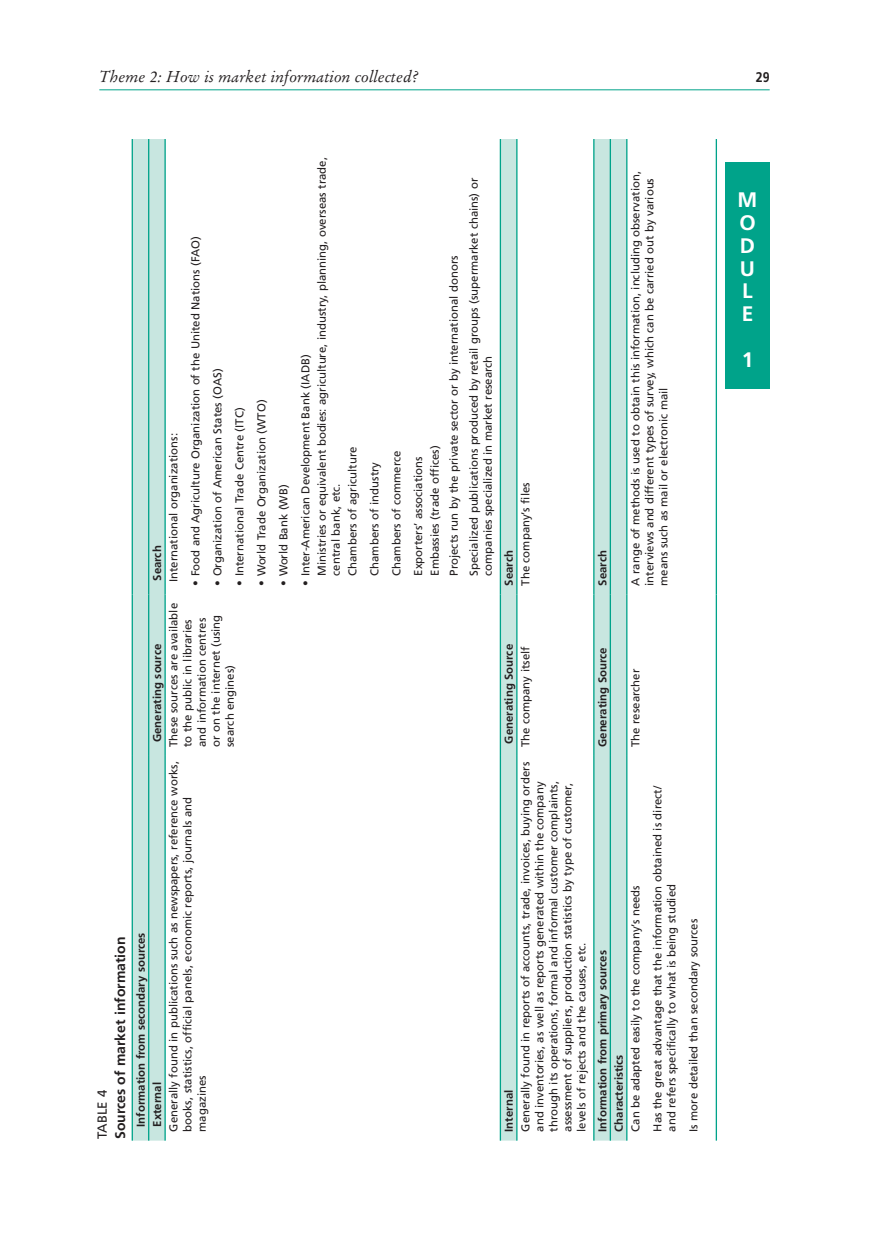
<style>
.page{position:relative;width:874px;height:1241px;background:#fff}
.page>*{position:absolute;margin:0;border:0;box-sizing:border-box;transform-origin:0 0}
.t1{font:700 21px/22.8px "Frutiger LT Std";color:#fff}
.t2{font:italic 15.75px "Stempel Garamond LT Std";color:#231f20}
.t3{font:700 14px "Frutiger LT Std";color:#231f20}
.t4{font:700 14px "Frutiger LT Std";color:#231f20;scale:.88 1}
.t5{font:13.12px "Frutiger LT Std";color:#231f20}
.t6{font:11.38px/14px "Frutiger LT Std";color:#231f20}
.t7{font:700 11.38px/16.4px "Frutiger LT Std";color:#231f20}
</style>
<div class="page">
<hr style="left:99px;top:89px;width:670px;height:1px;background:#00a38a">
<div style="left:725px;top:162px;width:44px;height:226px;background:#00a38a"></div>
<svg style="left:133px;top:139px;width:493px;height:1001px"></svg>
<hr style="left:131px;top:756px;width:2px;height:384px;background:#00a38a">
<hr style="left:131px;top:594px;width:2px;height:162px;background:#00a38a">
<hr style="left:131px;top:139px;width:2px;height:455px;background:#00a38a">
<hr style="left:148px;top:756px;width:1px;height:384px;background:#00a38a">
<hr style="left:148px;top:594px;width:1px;height:162px;background:#00a38a">
<hr style="left:148px;top:139px;width:1px;height:455px;background:#00a38a">
<hr style="left:164px;top:756px;width:2px;height:384px;background:#00a38a">
<hr style="left:164px;top:594px;width:2px;height:162px;background:#00a38a">
<hr style="left:164px;top:139px;width:2px;height:455px;background:#00a38a">
<hr style="left:499px;top:756px;width:2px;height:384px;background:#00a38a">
<hr style="left:499px;top:594px;width:2px;height:162px;background:#00a38a">
<hr style="left:499px;top:139px;width:2px;height:455px;background:#00a38a">
<hr style="left:516px;top:756px;width:1px;height:384px;background:#00a38a">
<hr style="left:516px;top:594px;width:1px;height:162px;background:#00a38a">
<hr style="left:516px;top:139px;width:1px;height:455px;background:#00a38a">
<hr style="left:593px;top:756px;width:1px;height:384px;background:#00a38a">
<hr style="left:593px;top:594px;width:1px;height:162px;background:#00a38a">
<hr style="left:593px;top:139px;width:1px;height:455px;background:#00a38a">
<hr style="left:715px;top:756px;width:1px;height:384px;background:#00a38a">
<hr style="left:715px;top:594px;width:1px;height:162px;background:#00a38a">
<hr style="left:715px;top:139px;width:1px;height:455px;background:#00a38a">
<hr style="left:609px;top:756px;width:1px;height:384px;background:#00a38a">
<hr style="left:609px;top:594px;width:1px;height:162px;background:#00a38a">
<hr style="left:609px;top:139px;width:1px;height:455px;background:#00a38a">
<hr style="left:626px;top:756px;width:1px;height:384px;background:#00a38a">
<hr style="left:626px;top:594px;width:1px;height:162px;background:#00a38a">
<hr style="left:626px;top:139px;width:1px;height:455px;background:#00a38a">
<h2 class="t2" style="left:99px;top:67px;width:321px">Theme 2: How is market information collected?</h2>
<p class="t4" style="left:755px;top:69px;width:17px">29</p>
<p class="t6" style="left:167px;top:582px;width:150px;rotate:-90deg">International organizations:</p>
<p class="t7" style="left:149px;top:580px;width:37px;rotate:-90deg">Search</p>
<p class="t6" style="left:189px;top:585px;width:351px;rotate:-90deg">• Food and Agriculture Organization of the United Nations (FAO)</p>
<p class="t6" style="left:210px;top:585px;width:219px;rotate:-90deg">• Organization of American States (OAS)</p>
<p class="t6" style="left:232px;top:585px;width:180px;rotate:-90deg">• International Trade Centre (ITC)</p>
<p class="t6" style="left:254px;top:585px;width:187px;rotate:-90deg">• World Trade Organization (WTO)</p>
<p class="t6" style="left:167px;top:747px;width:145px;rotate:-90deg">These sources are available to the public in libraries and information centres<br>or on the internet (using search engines)</p>
<p class="t7" style="left:149px;top:742px;width:100px;rotate:-90deg">Generating source</p>
<p class="t6" style="left:167px;top:1131px;width:372px;rotate:-90deg">Generally found in publications such as newspapers, reference works, books, statistics, official panels, economic reports, journals and magazines</p>
<p class="t3" style="left:112px;top:1139px;width:204px;rotate:-90deg">Sources of market information</p>
<p class="t7" style="left:133px;top:1126px;width:195px;rotate:-90deg">Information from secondary sources<br>External</p>
<p class="t5" style="left:94px;top:1139px;width:51px;rotate:-90deg">Table 4</p>
<p class="t6" style="left:276px;top:585px;width:103px;rotate:-90deg">• World Bank (WB)</p>
<p class="t6" style="left:297px;top:575px;width:420px;line-height:16.4px;text-indent:-10px;rotate:-90deg">• Inter-American Development Bank (IADB)<br>Ministries or equivalent bodies: agriculture, industry, planning, overseas trade,</p>
<p class="t6" style="left:425px;top:575px;width:399px;line-height:19.6px;rotate:-90deg">E mbassies (trade offices)<br>Projects run by the private sector or by international donors<br>Specialized publications produced by retail groups (supermarket chains) or</p>
<p class="t6" style="left:481px;top:575px;width:221px;rotate:-90deg">companies specialized in market research</p>
<p class="t6" style="left:327px;top:575px;width:130px;line-height:16.4px;rotate:-90deg">central bank, etc.<br>Chambers of agriculture</p>
<p class="t6" style="left:363px;top:575px;width:127px;line-height:21.9px;rotate:-90deg">Chambers of industry<br>Chambers of commerce<br>Exporters’ associations</p>
<p class="t6" style="left:518px;top:585px;width:105px;rotate:-90deg">The company’s files</p>
<p class="t7" style="left:500px;top:585px;width:37px;rotate:-90deg">Search</p>
<p class="t7" style="left:594px;top:585px;width:37px;rotate:-90deg">Search</p>
<p class="t6" style="left:628px;top:585px;width:416px;rotate:-90deg">A range of methods is used to obtain this information, including observation, interviews and different types of survey, which can be carried out by various means such as mail or electronic mail</p>
<p class="t7" style="left:500px;top:743px;width:101px;rotate:-90deg">Generating Source</p>
<p class="t6" style="left:518px;top:747px;width:102px;rotate:-90deg">The company itself</p>
<p class="t6" style="left:518px;top:1131px;width:371px;rotate:-90deg">Generally found in reports of accounts, trade, invoices, buying orders and inventories, as well as reports generated within the company through its operations, formal and informal customer complaints, assessment of suppliers, production statistics by type of customer, levels of rejects and the causes, etc.</p>
<p class="t7" style="left:500px;top:1131px;width:43px;rotate:-90deg">Internal</p>
<p class="t7" style="left:594px;top:747px;width:101px;rotate:-90deg">Generating Source</p>
<p class="t6" style="left:628px;top:747px;width:80px;rotate:-90deg">The researcher</p>
<p class="t6" style="left:624px;top:1131px;width:348px;line-height:21.9px;rotate:-90deg">Can be adapted easily to the company’s needs<br>Has the great advantage that the information obtained is direct/</p>
<p class="t6" style="left:660px;top:1131px;width:249px;line-height:21.9px;rotate:-90deg">and refers specifically to what is being studied<br>Is more detailed than secondary sources</p>
<p class="t7" style="left:594px;top:1131px;width:183px;rotate:-90deg">Information from primary sources</p>
<p class="t7" style="left:610px;top:1131px;width:79px;rotate:-90deg">Characteristics</p>
<h1 class="t1" style="left:737px;top:189px;width:21px">M<br>O<br>D<br>U<br>L<br>E</h1>
<h1 class="t1" style="left:741px;top:348px;width:13px">1</h1>
</div>
